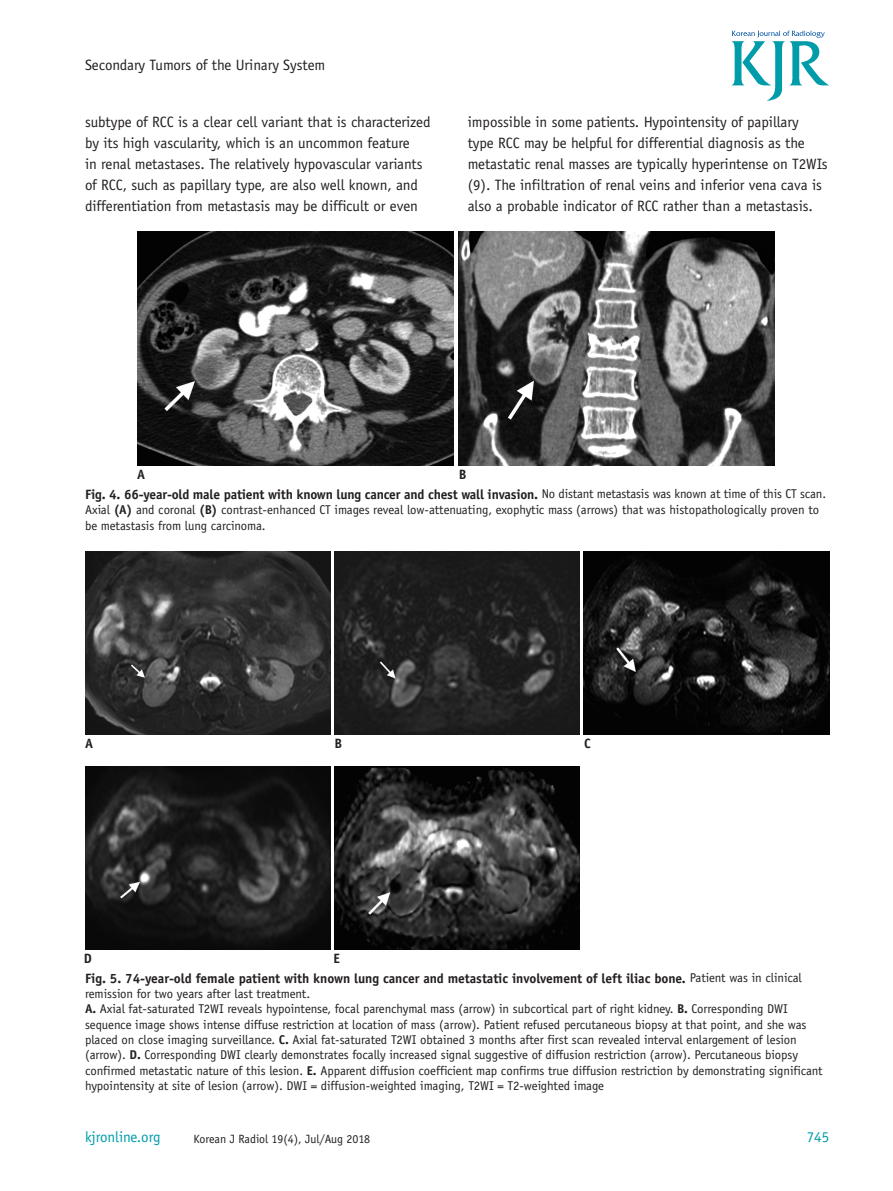
<style>
.page{position:relative;width:893px;height:1191px;background:#fff}
.page>*{position:absolute;margin:0;border:0;box-sizing:border-box;transform-origin:0 0}
.t1{font:15px/21px "Officina Sans Std";letter-spacing:-.005em;color:#231f20}
.t2{font:15px "Officina Sans Std";letter-spacing:-.005em;color:#009caa}
.t3{font:700 13.5px/19.4px "Officina Sans Std";letter-spacing:-.005em;color:#231f20}
.t4{font:12.75px/15.3px "Officina Sans Std";letter-spacing:-.005em;color:#231f20}
.t5{font:12px "Officina Sans Std";letter-spacing:-.005em;color:#231f20}
.s1{font-weight:400;font-size:12.75px}
.s2{font-weight:700}
</style>
<div class="page">
<svg style="left:732px;top:31px;width:97px;height:70px"></svg>
<img style="left:137px;top:231px;width:317px;height:234px">
<img style="left:458px;top:231px;width:317px;height:234px">
<img style="left:85px;top:551px;width:245px;height:183px">
<img style="left:334px;top:551px;width:246px;height:183px">
<img style="left:584px;top:551px;width:245px;height:183px">
<img style="left:85px;top:766px;width:245px;height:183px">
<img style="left:334px;top:766px;width:246px;height:183px">
<p class="t1" style="left:85px;top:54px;width:242px">Secondary Tumors of the Urinary System</p>
<p class="t1" style="left:85px;top:112px;width:347px">subtype of RCC is a clear cell variant that is characterized by its high vascularity, which is an uncommon feature<br>in renal metastases. The relatively hypovascular variants of RCC, such as papillary type, are also well known, and differentiation from metastasis may be difficult or even</p>
<p class="t1" style="left:468px;top:112px;width:361px">impossible in some patients. Hypointensity of papillary type RCC may be helpful for differential diagnosis as the metastatic renal masses are typically hyperintense on T2WIs (9). The infiltration of renal veins and inferior vena cava is also a probable indicator of RCC rather than a metastasis.</p>
<p class="t3" style="left:85px;top:465px;width:743px;text-indent:374px">B<br>Fig. 4. 66-year-old male patient with known lung cancer and chest wall invasion. <span class="s1">No distant metastasis was known at time of this CT scan.</span></p>
<p class="t4" style="left:85px;top:502px;width:736px">Axial <span class="s2">(A)</span> and coronal <span class="s2">(B)</span> contrast-enhanced CT images reveal low-attenuating, exophytic mass (arrows) that was histopathologically proven to be metastasis from lung carcinoma.</p>
<p class="t3" style="left:137px;top:465px;width:10px">A</p>
<p class="t3" style="left:85px;top:733px;width:10px">A</p>
<p class="t3" style="left:334px;top:733px;width:9px">B</p>
<p class="t3" style="left:584px;top:733px;width:8px">C</p>
<p class="t3" style="left:84px;top:948px;width:10px">D</p>
<p class="t3" style="left:85px;top:948px;width:718px;text-indent:248px">E<br>Fig. 5. 74-year-old female patient with known lung cancer and metastatic involvement of left iliac bone. <span class="s1">Patient was in clinical</span></p>
<p class="t4" style="left:85px;top:986px;width:739px">remission for two years after last treatment.<br><span class="s2">A.</span> Axial fat-saturated T2WI reveals hypointense, focal parenchymal mass (arrow) in subcortical part of right kidney. <span class="s2">B.</span> Corresponding DWI sequence image shows intense diffuse restriction at location of mass (arrow). Patient refused percutaneous biopsy at that point, and she was placed on close imaging surveillance. <span class="s2">C.</span> Axial fat-saturated T2WI obtained 3 months after first scan revealed interval enlargement of lesion (arrow). <span class="s2">D.</span> Corresponding DWI clearly demonstrates focally increased signal suggestive of diffusion restriction (arrow). Percutaneous biopsy confirmed metastatic nature of this lesion. <span class="s2">E.</span> Apparent diffusion coefficient map confirms true diffusion restriction by demonstrating significant hypointensity at site of lesion (arrow). DWI = diffusion-weighted imaging, T2WI = T2-weighted image</p>
<p class="t2" style="left:85px;top:1128px;width:77px">kjronline.org</p>
<p class="t5" style="left:194px;top:1132px;width:178px">Korean J Radiol 19(4), Jul/Aug 2018</p>
<p class="t2" style="left:807px;top:1128px;width:24px">745</p>
</div>
